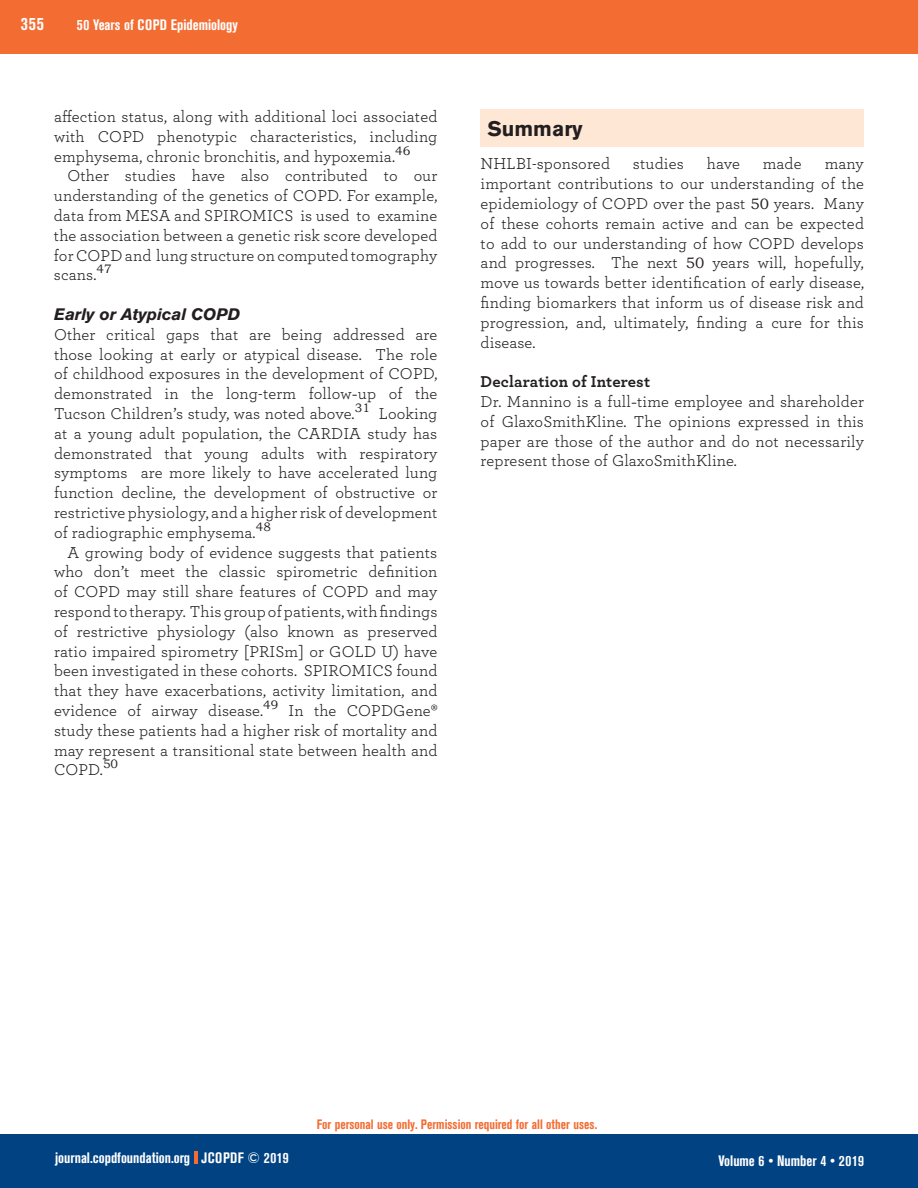
<style>
.page{position:relative;width:918px;height:1188px;background:#fff}
.page>*{position:absolute;margin:0;border:0;box-sizing:border-box;transform-origin:0 0}
.t1{font:700 21px "Akzidenz Grotesk BE";color:#231f20}
.t2{font:700 condensed 18px "Akzidenz Grotesk BE";color:#fff}
.t3{font:16.5px/19.8px "Breathe";letter-spacing:.01em;color:#231f20;text-align:justify}
.t4{font:italic 700 16.5px "Akzidenz Grotesk BQ";color:#231f20}
.t5{font:700 condensed 15px "Akzidenz Grotesk BE";color:#fff}
.t6{font:700 condensed 13.5px "Akzidenz Grotesk BE";color:#f36c32}
.s1{font-family:"Bookman Old Style";font-size:15px}
.s2{font-weight:700}
</style>
<div class="page">
<div style="left:0;top:1134px;width:918px;height:54px;background:#004282"></div>
<div style="left:0;top:0;width:918px;height:54px;background:#f36c32"></div>
<svg style="left:194px;top:1152px;width:3px;height:12px"></svg>
<div style="left:481px;top:109px;width:383px;height:38px;background:#fee7d4"></div>
<p class="t2" style="left:21px;top:13px;width:25px">355</p>
<p class="t5" style="left:77px;top:16px;width:162px">50 Years of COPD Epidemiology</p>
<p class="t3" style="left:54px;top:106px;width:385px">affection status, along with additional loci associated with COPD phenotypic characteristics, including emphysema, chronic bronchitis, and hypoxemia.<sup>46</sup></p>
<p class="t3" style="left:54px;top:165px;width:385px;text-indent:13px">Other studies have also contributed to our understanding of the genetics of COPD. For example, data from MESA and SPIROMICS is used to examine the association between a genetic risk score developed for COPD and lung structure on computed tomography scans.<sup>47</sup></p>
<p class="t4" style="left:54px;top:304px;width:188px">Early or Atypical COPD</p>
<p class="t3" style="left:54px;top:324px;width:385px">Other critical gaps that are being addressed are those looking at early or atypical disease. The role of childhood exposures in the development of COPD, demonstrated in the long-term follow<span class="s1">-</span>up of the Tucson Children’s study, was noted above.<sup>31</sup> Looking at a young adult population, the CARDIA study has demonstrated that young adults with respiratory symptoms are more likely to have accelerated lung function decline, the development of obstructive or restrictive physiology, and a higher risk of development of radiographic emphysema.<sup>48</sup></p>
<p class="t3" style="left:54px;top:541px;width:385px;text-indent:13px">A growing body of evidence suggests that patients who don’t meet the classic spirometric definition of COPD may still share features of COPD and may respond to therapy. This group of patients, with findings of restrictive physiology (also known as preserved ratio impaired spirometry [PRISm] or GOLD U) have been investigated in these cohorts. SPIROMICS found that they have exacerbations, activity limitation, and evidence of airway disease.<sup>49</sup> In the COPDGene® study these patients had a higher risk of mortality and may represent a transitional state between health and COPD.<sup>50</sup></p>
<p class="t1" style="left:487px;top:116px;width:97px">Summary</p>
<p class="t3" style="left:481px;top:153px;width:131px">NHLBI-sponsored</p>
<p class="t3" style="left:633px;top:153px;width:52px">studies</p>
<p class="t3" style="left:707px;top:153px;width:35px">have</p>
<p class="t3" style="left:763px;top:153px;width:40px">made</p>
<p class="t3" style="left:481px;top:153px;width:385px;text-indent:344px">many important contributions to our understanding of the epidemiology of COPD over the past <span class="s1">50</span> years. Many of these cohorts remain active and can be expected to add to our understanding of how COPD develops and progresses. The next <span class="s1">50</span> years will, hopefully, move us towards better identification of early disease, finding biomarkers that inform us of disease risk and progression, and, ultimately, finding a cure for this disease.</p>
<p class="t3" style="left:481px;top:371px;width:385px;text-align:left"><span class="s2">Declaration of Interest<br></span>Dr. Mannino is a full<span class="s1">-</span>time employee and shareholder of GlaxoSmithKline. The opinions expressed in this paper are those of the author and do not necessarily represent those of GlaxoSmithKline.</p>
<p class="t6" style="left:317px;top:1117px;width:282px">For personal use only. Permission required for all other uses.</p>
<p class="t5" style="left:55px;top:1149px;width:235px">journal.copdfoundation.org JCOPDF © 2019</p>
<p class="t5" style="left:719px;top:1152px;width:147px">Volume 6 • Number 4 • 2019</p>
</div>
